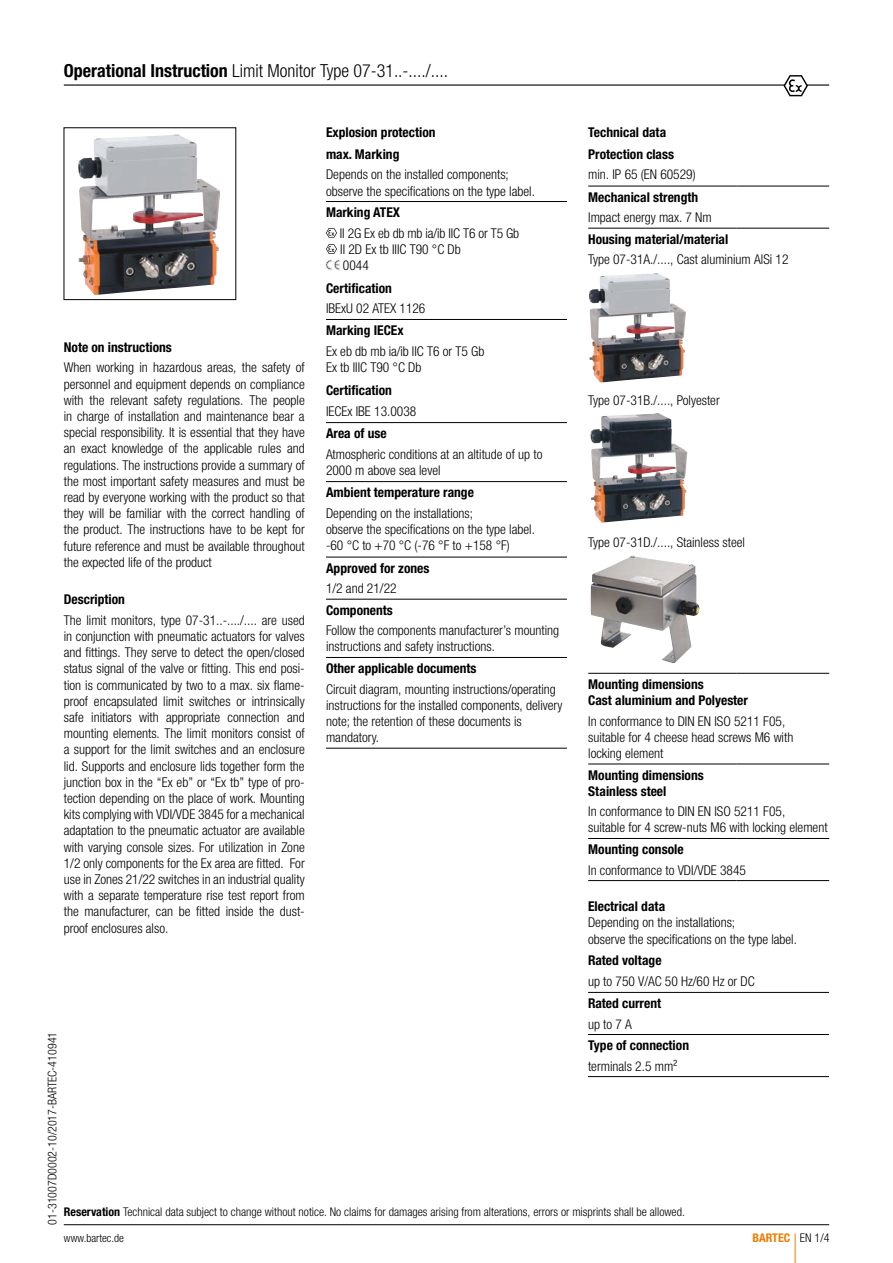
<style>
.page{position:relative;width:893px;height:1263px;background:#fff}
.page>*{position:absolute;margin:0;border:0;box-sizing:border-box;transform-origin:0 0}
.t1{font:300 condensed 18px "Helvetica Neue LTW1 G";color:#000}
.t2{font:300 condensed 13.5px/16.2px "Helvetica Neue LTW1 G";color:#000}
.t3{font:700 condensed 13.5px/21.6px "Helvetica Neue LTW1 G";color:#000}
.t4{font:300 condensed 12px "Helvetica Neue LTW1 G";color:#000}
.t5{font:700 condensed 12px "Helvetica Neue LTW1 G";color:#ef7d00}
.t6{font:300 condensed 11.25px "Helvetica Neue LTW1 G";color:#000}
.s1{font-weight:700}
.s2{font-weight:300;color:#000}
</style>
<div class="page">
<hr style="left:64px;top:84px;width:765px;height:2px;background:#000">
<svg style="left:783px;top:75px;width:25px;height:21px"></svg>
<hr style="left:64px;top:1224px;width:765px;height:1px;background:#000">
<img style="left:78px;top:135px;width:142px;height:160px">
<hr style="left:795px;top:1233px;width:1px;height:30px;background:#ef7d00">
<hr style="left:326px;top:201px;width:148px;height:1px;background:#000">
<hr style="left:474px;top:201px;width:93px;height:1px;background:#000">
<hr style="left:326px;top:319px;width:148px;height:1px;background:#000">
<hr style="left:474px;top:319px;width:93px;height:1px;background:#000">
<hr style="left:326px;top:422px;width:148px;height:1px;background:#000">
<hr style="left:474px;top:422px;width:93px;height:1px;background:#000">
<hr style="left:326px;top:481px;width:148px;height:1px;background:#000">
<hr style="left:474px;top:481px;width:93px;height:1px;background:#000">
<hr style="left:326px;top:557px;width:148px;height:1px;background:#000">
<hr style="left:474px;top:557px;width:93px;height:1px;background:#000">
<hr style="left:326px;top:599px;width:148px;height:1px;background:#000">
<hr style="left:474px;top:599px;width:93px;height:1px;background:#000">
<hr style="left:326px;top:657px;width:148px;height:1px;background:#000">
<hr style="left:474px;top:657px;width:93px;height:1px;background:#000">
<hr style="left:326px;top:748px;width:148px;height:1px;background:#000">
<hr style="left:474px;top:748px;width:93px;height:1px;background:#000">
<svg style="left:326px;top:228px;width:11px;height:10px"></svg>
<svg style="left:326px;top:244px;width:11px;height:10px"></svg>
<svg style="left:326px;top:260px;width:14px;height:10px"></svg>
<hr style="left:588px;top:186px;width:148px;height:1px;background:#000">
<hr style="left:736px;top:186px;width:93px;height:1px;background:#000">
<hr style="left:588px;top:228px;width:148px;height:1px;background:#000">
<hr style="left:736px;top:228px;width:93px;height:1px;background:#000">
<hr style="left:588px;top:673px;width:148px;height:1px;background:#000">
<hr style="left:736px;top:673px;width:93px;height:1px;background:#000">
<hr style="left:588px;top:764px;width:148px;height:1px;background:#000">
<hr style="left:736px;top:764px;width:93px;height:1px;background:#000">
<hr style="left:588px;top:838px;width:148px;height:1px;background:#000">
<hr style="left:736px;top:838px;width:93px;height:1px;background:#000">
<hr style="left:588px;top:880px;width:148px;height:1px;background:#000">
<hr style="left:736px;top:880px;width:93px;height:1px;background:#000">
<img style="left:589px;top:273px;width:97px;height:109px">
<img style="left:591px;top:413px;width:96px;height:110px">
<img style="left:590px;top:555px;width:110px;height:108px">
<hr style="left:588px;top:992px;width:241px;height:1px;background:#000">
<hr style="left:588px;top:1034px;width:241px;height:1px;background:#000">
<hr style="left:588px;top:1076px;width:241px;height:1px;background:#000">
<h1 class="t1" style="left:64px;top:60px;width:386px"><span class="s1">Operational Instruction</span> Limit Monitor Type 07-31..-..../....</h1>
<p class="t3" style="left:588px;top:122px;width:87px">Technical data<br>Protection class</p>
<p class="t2" style="left:588px;top:167px;width:109px">min. IP 65 (EN 60529)</p>
<p class="t3" style="left:588px;top:186px;width:111px">Mechanical strength</p>
<p class="t2" style="left:588px;top:209px;width:125px">Impact energy max. 7 Nm</p>
<p class="t3" style="left:588px;top:228px;width:142px">Housing material/material</p>
<p class="t2" style="left:588px;top:251px;width:202px">Type 07-31A./...., Cast aluminium AlSi 12</p>
<p class="t3" style="left:326px;top:122px;width:111px">Explosion protection max. Marking</p>
<p class="t2" style="left:326px;top:167px;width:210px">Depends on the installed components; observe the specifications on the type label.</p>
<p class="t3" style="left:326px;top:202px;width:76px">Marking ATEX</p>
<p class="t2" style="left:340px;top:225px;width:181px">II 2G Ex eb db mb ia/ib IIC T6 or T5 Gb<br>II 2D Ex tb IIIC T90 °C Db<br>0044</p>
<p class="t3" style="left:326px;top:277px;width:67px">Certification</p>
<p class="t2" style="left:326px;top:300px;width:101px">IBExU 02 ATEX 1126</p>
<p class="t3" style="left:326px;top:320px;width:79px">Marking IECEx</p>
<p class="t2" style="left:326px;top:343px;width:160px">Ex eb db mb ia/ib IIC T6 or T5 Gb<br>Ex tb IIIC T90 °C Db</p>
<p class="t3" style="left:326px;top:380px;width:67px">Certification</p>
<p class="t2" style="left:326px;top:403px;width:92px">IECEx IBE 13.0038</p>
<p class="t3" style="left:326px;top:423px;width:62px">Area of use</p>
<p class="t2" style="left:326px;top:446px;width:218px">Atmospheric conditions at an altitude of up to<br>2000 m above sea level</p>
<p class="t3" style="left:326px;top:482px;width:149px">Ambient temperature range</p>
<p class="t2" style="left:326px;top:505px;width:210px">Depending on the installations;<br>observe the specifications on the type label. -60 °C to +70 °C (-76 °F to +158 °F)</p>
<p class="t3" style="left:326px;top:557px;width:105px">Approved for zones</p>
<p class="t2" style="left:326px;top:580px;width:72px">1/2 and 21/22</p>
<p class="t3" style="left:326px;top:599px;width:68px">Components</p>
<p class="t2" style="left:326px;top:622px;width:235px">Follow the components manufacturer’s mounting instructions and safety instructions.</p>
<p class="t3" style="left:326px;top:658px;width:152px">Other applicable documents</p>
<p class="t2" style="left:326px;top:681px;width:238px">Circuit diagram, mounting instructions/operating instructions for the installed components, delivery note; the retention of these documents is mandatory.</p>
<p class="t3" style="left:64px;top:336px;width:110px">Note on instructions</p>
<p class="t2" style="left:64px;top:360px;width:242px;text-align:justify">When working in hazardous areas, the safety of personnel and equipment depends on compliance with the relevant safety regulations. The people in charge of installation and maintenance bear a special responsibility. It is essential that they have an exact knowledge of the applicable rules and regulations. The instructions provide a summary of the most important safety measures and must be read by everyone working with the product so that they will be familiar with the correct handling of the product. The instructions have to be kept for future reference and must be available throughout the expected life of the product</p>
<p class="t3" style="left:64px;top:589px;width:63px">Description</p>
<p class="t2" style="left:64px;top:612px;width:242px;text-align:justify">The limit monitors, type 07-31..-..../.... are used in conjunction with pneumatic actuators for valves and fittings. They serve to detect the open/closed status signal of the valve or fitting. This end posi&shy;tion is communicated by two to a max. six flame&shy;proof encapsulated limit switches or intrinsically safe initiators with appropriate connection and mounting elements. The limit monitors consist of a support for the limit switches and an enclosure lid. Supports and enclosure lids together form the junction box in the “Ex eb” or “Ex tb” type of pro&shy;tection depending on the place of work. Mounting kits complying with VDI/VDE 3845 for a mechanical adaptation to the pneumatic actuator are available with varying console sizes. For utilization in Zone 1/2 only components for the Ex area are fitted. For use in Zones 21/22 switches in an industrial quality with a separate temperature rise test report from the manufacturer, can be fitted inside the dust&shy;proof enclosures also.</p>
<p class="t2" style="left:588px;top:393px;width:133px">Type 07-31B./...., Polyester</p>
<p class="t2" style="left:588px;top:534px;width:158px">Type 07-31D./...., Stainless steel</p>
<p class="t3" style="left:588px;top:676px;width:161px;line-height:16.2px">Mounting dimensions<br>Cast aluminium and Polyester</p>
<p class="t2" style="left:588px;top:713px;width:207px">In conformance to DIN EN ISO 5211 F05, suitable for 4 cheese head screws M6 with locking element</p>
<p class="t3" style="left:588px;top:767px;width:117px;line-height:16.2px">Mounting dimensions<br>Stainless steel</p>
<p class="t2" style="left:588px;top:803px;width:241px">In conformance to DIN EN ISO 5211 F05,<br>suitable for 4 screw-nuts M6 with locking element</p>
<p class="t3" style="left:588px;top:838px;width:97px">Mounting console</p>
<p class="t2" style="left:588px;top:862px;width:159px">In conformance to VDI/VDE 3845</p>
<p class="t3" style="left:588px;top:896px;width:79px">Electrical data</p>
<p class="t2" style="left:588px;top:915px;width:210px">Depending on the installations;<br>observe the specifications on the type label.</p>
<p class="t3" style="left:588px;top:950px;width:75px">Rated voltage</p>
<p class="t2" style="left:588px;top:973px;width:168px">up to 750 V/AC 50 Hz/60 Hz or DC</p>
<p class="t3" style="left:588px;top:992px;width:75px">Rated current</p>
<p class="t2" style="left:588px;top:1016px;width:45px">up to 7 A</p>
<p class="t3" style="left:588px;top:1034px;width:103px">Type of connection</p>
<p class="t2" style="left:588px;top:1058px;width:91px">terminals 2.5 mm²</p>
<p class="t4" style="left:45px;top:1225px;width:194px;rotate:-90deg">01-31007D0002-10/2017-BARTEC-410941</p>
<p class="t4" style="left:64px;top:1205px;width:623px"><span class="s1">Reservation</span> Technical data subject to change without notice. No claims for damages arising from alterations, errors or misprints shall be allowed.</p>
<p class="t6" style="left:64px;top:1231px;width:62px">www.bartec.de</p>
<p class="t5" style="left:752px;top:1231px;width:78px">BARTEC <span class="s2">EN 1/4</span></p>
</div>
